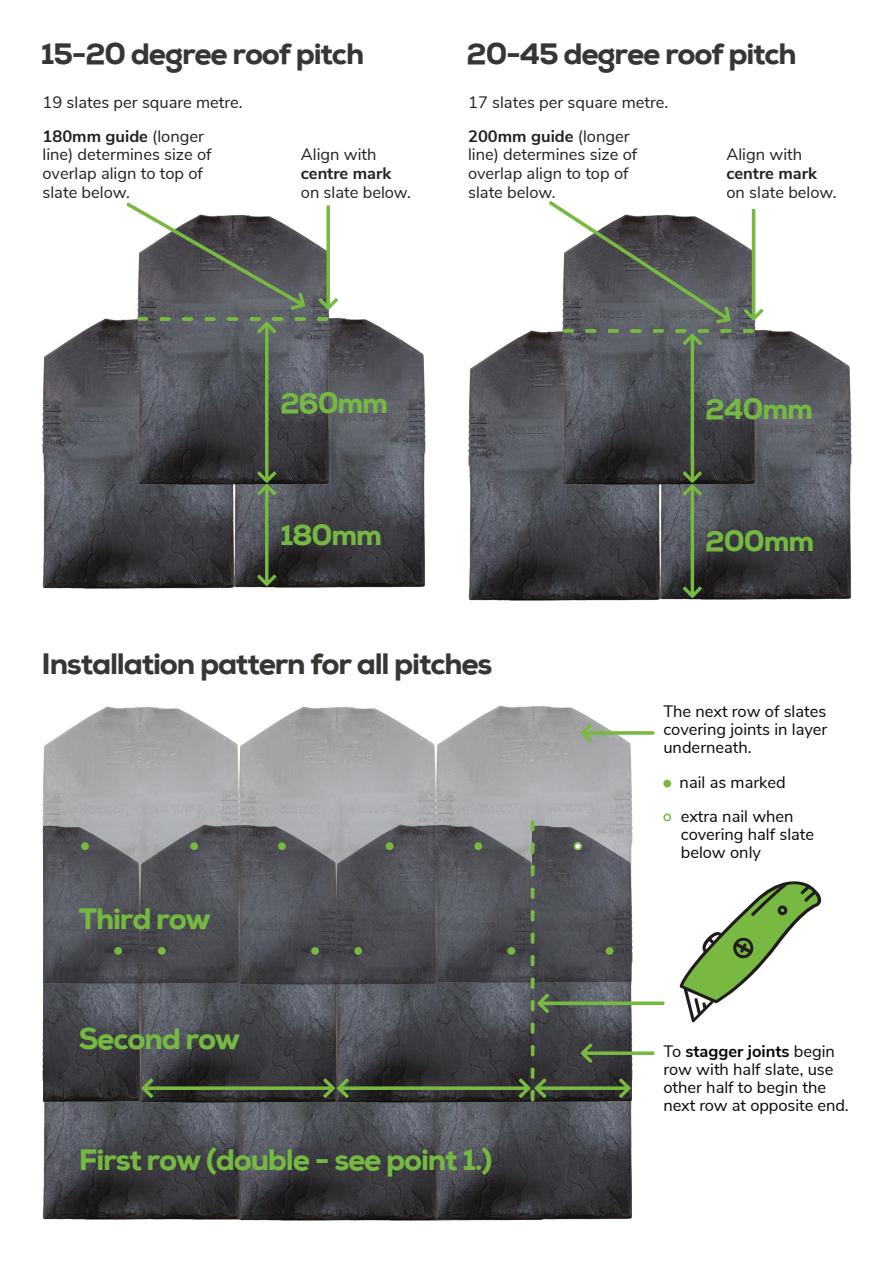
<style>
.page{position:relative;width:894px;height:1263px;background:#fff}
.page>*{position:absolute;margin:0;border:0;box-sizing:border-box;transform-origin:0 0}
.t1{font:800 30px "Nexa";letter-spacing:-.04em;color:#373633}
.t2{font:800 30px "Nexa";letter-spacing:-.04em;color:#76b942}
.t3{font:800 29.1px "Nexa";letter-spacing:-.04em;color:#76b942}
.t4{font:16.5px/18.9px "Nunito Sans";color:#231f20}
.t5{font:16.5px/18px "Nunito Sans";color:#080704}
.t6{font:700 16.5px "Nunito Sans";color:#231f20}
.s1{font-weight:700}
</style>
<div class="page">
<img style="left:42px;top:319px;width:192px;height:269px">
<img style="left:233px;top:317px;width:192px;height:270px">
<img style="left:137px;top:236px;width:192px;height:248px">
<svg style="left:139px;top:317px;width:191px;height:269px;background:#484b4d"></svg>
<img style="left:468px;top:331px;width:192px;height:269px">
<img style="left:659px;top:329px;width:192px;height:270px">
<img style="left:42px;top:1026px;width:590px;height:194px">
<img style="left:43px;top:984px;width:96px;height:118px">
<div style="left:663px;top:780px;width:8px;height:7px;background:#78b942;border-radius:50%"></div>
<img style="left:42px;top:706px;width:590px;height:278px">
<div style="left:114px;top:947px;width:8px;height:8px;background:#78b942;border-radius:50%"></div>
<div style="left:81px;top:842px;width:8px;height:8px;background:#78b942;border-radius:50%"></div>
<svg style="left:141px;top:814px;width:530px;height:293px;background:#5f6164"></svg>
<svg style="left:580px;top:723px;width:74px;height:20px"></svg>
<svg style="left:679px;top:881px;width:142px;height:141px"></svg>
<svg style="left:126px;top:202px;width:179px;height:108px"></svg>
<svg style="left:318px;top:205px;width:20px;height:105px"></svg>
<svg style="left:548px;top:201px;width:215px;height:397px;background:#5b5e5f"></svg>
<h1 class="t1" style="left:41px;top:43px;width:324px">15-20 degree roof pitch</h1>
<h1 class="t1" style="left:466px;top:43px;width:331px">20-45 degree roof pitch</h1>
<p class="t4" style="left:43px;top:85px;width:201px;line-height:34px">19 slates per square metre.<br><span class="s1">180mm guide</span> (longer</p>
<p class="t4" style="left:43px;top:146px;width:170px">line) determines size of overlap align to top of slate below.</p>
<p class="t4" style="left:301px;top:146px;width:77px">Align with</p>
<p class="t6" style="left:301px;top:163px;width:92px">centre mark</p>
<p class="t4" style="left:301px;top:184px;width:112px">on slate below.</p>
<p class="t4" style="left:468px;top:85px;width:201px;line-height:34px">17 slates per square metre.<br><span class="s1">200mm guide</span> (longer</p>
<p class="t4" style="left:468px;top:146px;width:170px">line) determines size of overlap align to top of slate below.</p>
<p class="t4" style="left:726px;top:146px;width:77px">Align with</p>
<p class="t6" style="left:726px;top:163px;width:92px">centre mark</p>
<p class="t4" style="left:726px;top:184px;width:112px">on slate below.</p>
<h2 class="t3" style="left:280px;top:392px;width:110px">260mm</h2>
<h2 class="t3" style="left:280px;top:525px;width:103px">180mm</h2>
<h2 class="t3" style="left:705px;top:398px;width:109px">240mm</h2>
<h2 class="t3" style="left:705px;top:531px;width:110px">200mm</h2>
<h1 class="t1" style="left:42px;top:652px;width:452px">Installation pattern for all pitches</h1>
<h1 class="t2" style="left:79px;top:907px;width:133px">Third row</h1>
<h1 class="t2" style="left:79px;top:1028px;width:163px">Second row</h1>
<h1 class="t2" style="left:79px;top:1148px;width:415px">First row (double - see point 1.)</h1>
<p class="t5" style="left:663px;top:703px;width:165px;text-align:justify">The next row of slates covering joints in layer underneath.</p>
<p class="t5" style="left:679px;top:765px;width:115px;line-height:34.5px">nail as marked extra nail when</p>
<p class="t5" style="left:680px;top:826px;width:135px">covering half slate below only</p>
<p class="t5" style="left:663px;top:1043px;width:187px">To <span class="s1">stagger joints</span> begin row with half slate, use other half to begin the next row at opposite end.</p>
</div>
